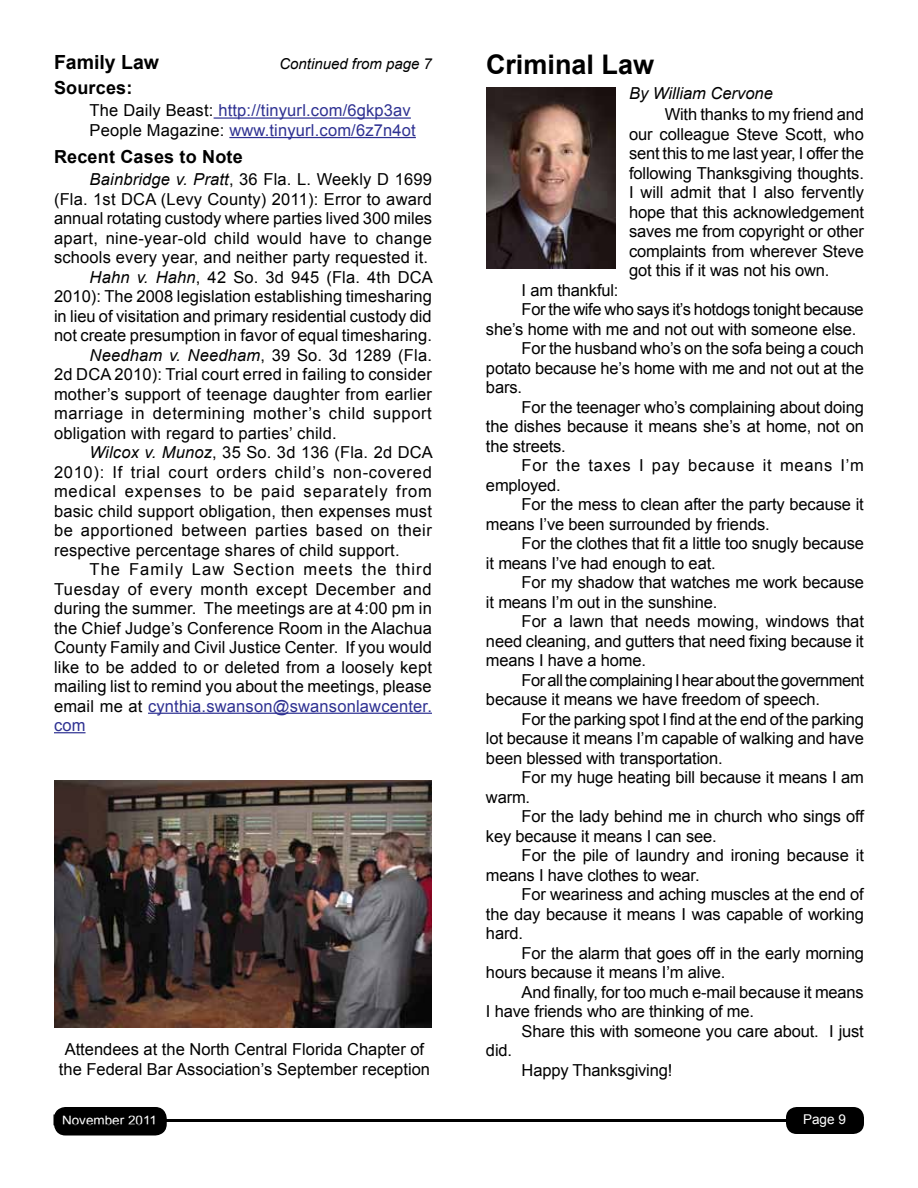
<style>
.page{position:relative;width:918px;height:1188px;background:#fff}
.page>*{position:absolute;margin:0;border:0;box-sizing:border-box;transform-origin:0 0}
.t1{font:700 27px "Arial";color:#000}
.t2{font:700 19.5px "Arial";color:#000}
.t3{font:700 18px "Arial";letter-spacing:.01em;color:#000}
.t4{font:16.5px/19.5px "Arial";letter-spacing:-.005em;color:#000;text-align:center}
.t5{font:16.5px/19.5px "Arial";letter-spacing:.01em;color:#2e3192}
.t6{font:16.5px "Arial";letter-spacing:.035em;color:#000}
.t7{font:16.5px "Arial";letter-spacing:-.03em;color:#000}
.t8{font:16.5px "Arial";letter-spacing:.045em;color:#000}
.t9{font:16.5px "Arial";letter-spacing:.025em;color:#000}
.t10{font:16.5px "Arial";letter-spacing:.055em;color:#000}
.t11{font:16.5px "Arial";letter-spacing:.03em;color:#000}
.t12{font:16.5px "Arial";letter-spacing:.065em;color:#000}
.t13{font:16.5px "Arial";letter-spacing:.04em;color:#000}
.t14{font:italic 16.5px "Arial";color:#000}
.t15{font:italic 15px "Arial";color:#000}
.t16{font:13.5px "Arial";color:#fff}
.s1{color:#000}
.s2{font-style:italic}
</style>
<div class="page">
<div style="left:55px;top:1108px;width:111px;height:27px;background:#000;border-radius:11px"></div>
<div style="left:54px;top:1107px;width:113px;height:29px;border:2px solid #000;border-radius:11px"></div>
<div style="left:786px;top:1107px;width:78px;height:27px;background:#000;border-radius:11px"></div>
<hr style="left:81px;top:1119px;width:736px;height:3px;background:#000">
<img style="left:54px;top:780px;width:378px;height:248px">
<hr style="left:214px;top:117px;width:197px;height:2px;background:#2e3192">
<hr style="left:229px;top:137px;width:187px;height:1px;background:#2e3192">
<hr style="left:148px;top:713px;width:284px;height:1px;background:#2e3192">
<hr style="left:54px;top:732px;width:32px;height:1px;background:#2e3192">
<img style="left:486px;top:87px;width:130px;height:181px">
<p class="t2" style="left:54px;top:49px;width:107px">Family Law</p>
<p class="t15" style="left:279px;top:54px;width:154px">Continued from page 7</p>
<p class="t3" style="left:54px;top:76px;width:80px">Sources:</p>
<p class="t5" style="left:90px;top:101px;width:328px"><span class="s1">The Daily Beast:</span> http://tinyurl.com/6gkp3av<br><span class="s1">People Magazine:</span> www.tinyurl.com/6z7n4ot</p>
<p class="t3" style="left:54px;top:145px;width:190px">Recent Cases to Note</p>
<p class="t4" style="left:90px;top:170px;width:344px"><span class="s2">Bainbridge v. Pratt</span>, 36 Fla. L. Weekly D 1699</p>
<p class="t4" style="left:54px;top:189px;width:379px">(Fla. 1st DCA (Levy County) 2011): Error to award</p>
<p class="t4" style="left:54px;top:209px;width:380px">annual rotating custody where parties lived 300 miles</p>
<p class="t9" style="left:54px;top:227px;width:379px">apart, nine-year-old child would have to change</p>
<p class="t4" style="left:54px;top:248px;width:376px">schools every year, and neither party requested it.</p>
<p class="t4" style="left:90px;top:267px;width:345px"><span class="s2">Hahn v. Hahn</span>, 42 So. 3d 945 (Fla. 4th DCA</p>
<p class="t4" style="left:54px;top:287px;width:379px">2010): The 2008 legislation establishing timesharing</p>
<p class="t4" style="left:54px;top:306px;width:379px">in lieu of visitation and primary residential custody did</p>
<p class="t4" style="left:54px;top:326px;width:379px">not create presumption in favor of equal timesharing.</p>
<p class="t4" style="left:90px;top:345px;width:344px"><span class="s2">Needham v. Needham</span>, 39 So. 3d 1289 (Fla.</p>
<p class="t4" style="left:54px;top:365px;width:379px">2d DCA 2010): Trial court erred in failing to consider</p>
<p class="t4" style="left:54px;top:384px;width:379px">mother’s support of teenage daughter from earlier</p>
<p class="t6" style="left:54px;top:402px;width:379px">marriage in determining mother’s child support</p>
<p class="t4" style="left:54px;top:423px;width:284px">obligation with regard to parties’ child.</p>
<p class="t4" style="left:90px;top:443px;width:345px"><span class="s2">Wilcox v. Munoz</span>, 35 So. 3d 136 (Fla. 2d DCA</p>
<p class="t8" style="left:54px;top:461px;width:379px">2010): If trial court orders child’s non-covered</p>
<p class="t10" style="left:54px;top:480px;width:379px">medical expenses to be paid separately from</p>
<p class="t4" style="left:54px;top:501px;width:379px">basic child support obligation, then expenses must</p>
<p class="t6" style="left:54px;top:519px;width:379px">be apportioned between parties based on their</p>
<p class="t4" style="left:54px;top:540px;width:347px">respective percentage shares of child support.</p>
<p class="t12" style="left:90px;top:558px;width:344px">The Family Law Section meets the third</p>
<p class="t11" style="left:54px;top:578px;width:379px">Tuesday of every month except December and</p>
<p class="t4" style="left:54px;top:599px;width:379px">during the summer. The meetings are at 4:00 pm in</p>
<p class="t4" style="left:54px;top:618px;width:379px">the Chief Judge’s Conference Room in the Alachua</p>
<p class="t4" style="left:54px;top:638px;width:380px">County Family and Civil Justice Center. If you would</p>
<p class="t4" style="left:54px;top:657px;width:379px">like to be added to or deleted from a loosely kept</p>
<p class="t4" style="left:54px;top:677px;width:379px">mailing list to remind you about the meetings, please</p>
<p class="t5" style="left:54px;top:696px;width:379px"><span class="s1">email me at</span> cynthia.swanson@swansonlawcenter.</p>
<p class="t5" style="left:54px;top:716px;width:33px">com</p>
<p class="t4" style="left:59px;top:1040px;width:373px">Attendees at the North Central Florida Chapter of the Federal Bar Association’s September reception</p>
<h1 class="t1" style="left:486px;top:46px;width:170px">Criminal Law</h1>
<p class="t14" style="left:629px;top:82px;width:145px">By William Cervone</p>
<p class="t4" style="left:629px;top:105px;width:236px;text-align:justify;text-indent:36px">With thanks to my friend and our colleague Steve Scott, who sent this to me last year, I offer the following Thanksgiving thoughts.<br>I will admit that I also fervently hope that this acknowledgement saves me from copyright or other complaints from wherever Steve got this if it was not his own.</p>
<p class="t4" style="left:522px;top:280px;width:98px">I am thankful:</p>
<p class="t4" style="left:522px;top:300px;width:344px">For the wife who says it’s hotdogs tonight because</p>
<p class="t4" style="left:486px;top:319px;width:372px">she’s home with me and not out with someone else.</p>
<p class="t4" style="left:522px;top:339px;width:344px">For the husband who’s on the sofa being a couch</p>
<p class="t4" style="left:486px;top:358px;width:379px">potato because he’s home with me and not out at the</p>
<p class="t4" style="left:486px;top:378px;width:38px">bars.</p>
<p class="t4" style="left:522px;top:397px;width:344px">For the teenager who’s complaining about doing</p>
<p class="t4" style="left:486px;top:417px;width:379px">the dishes because it means she’s at home, not on</p>
<p class="t4" style="left:486px;top:436px;width:81px">the streets.</p>
<p class="t13" style="left:522px;top:454px;width:344px">For the taxes I pay because it means I’m</p>
<p class="t4" style="left:486px;top:475px;width:76px">employed.</p>
<p class="t4" style="left:522px;top:495px;width:344px">For the mess to clean after the party because it</p>
<p class="t4" style="left:486px;top:514px;width:285px">means I’ve been surrounded by friends.</p>
<p class="t4" style="left:522px;top:534px;width:344px">For the clothes that fit a little too snugly because</p>
<p class="t4" style="left:486px;top:553px;width:231px">it means I’ve had enough to eat.</p>
<p class="t4" style="left:522px;top:573px;width:344px">For my shadow that watches me work because</p>
<p class="t4" style="left:486px;top:592px;width:233px">it means I’m out in the sunshine.</p>
<p class="t4" style="left:522px;top:612px;width:344px">For a lawn that needs mowing, windows that</p>
<p class="t4" style="left:486px;top:631px;width:379px">need cleaning, and gutters that need fixing because it</p>
<p class="t4" style="left:486px;top:651px;width:162px">means I have a home.</p>
<p class="t7" style="left:522px;top:669px;width:344px">For all the complaining I hear about the government</p>
<p class="t4" style="left:486px;top:690px;width:336px">because it means we have freedom of speech.</p>
<p class="t4" style="left:522px;top:709px;width:344px">For the parking spot I find at the end of the parking</p>
<p class="t4" style="left:486px;top:729px;width:379px">lot because it means I’m capable of walking and have</p>
<p class="t4" style="left:486px;top:748px;width:238px">been blessed with transportation.</p>
<p class="t4" style="left:522px;top:768px;width:344px">For my huge heating bill because it means I am</p>
<p class="t4" style="left:486px;top:787px;width:46px">warm.</p>
<p class="t4" style="left:522px;top:807px;width:344px">For the lady behind me in church who sings off</p>
<p class="t4" style="left:486px;top:826px;width:232px">key because it means I can see.</p>
<p class="t4" style="left:522px;top:846px;width:344px">For the pile of laundry and ironing because it</p>
<p class="t4" style="left:486px;top:865px;width:215px">means I have clothes to wear.</p>
<p class="t4" style="left:522px;top:885px;width:344px">For weariness and aching muscles at the end of</p>
<p class="t4" style="left:486px;top:904px;width:379px">the day because it means I was capable of working</p>
<p class="t4" style="left:486px;top:924px;width:38px">hard.</p>
<p class="t4" style="left:522px;top:943px;width:344px">For the alarm that goes off in the early morning</p>
<p class="t4" style="left:486px;top:963px;width:241px">hours because it means I’m alive.</p>
<p class="t4" style="left:522px;top:982px;width:344px">And finally, for too much e-mail because it means</p>
<p class="t4" style="left:486px;top:1002px;width:270px">I have friends who are thinking of me.</p>
<p class="t4" style="left:522px;top:1021px;width:344px">Share this with someone you care about. I just</p>
<p class="t4" style="left:486px;top:1041px;width:28px">did.</p>
<p class="t4" style="left:522px;top:1060px;width:152px">Happy Thanksgiving!</p>
<p class="t16" style="left:62px;top:1111px;width:97px">November 2011</p>
<p class="t16" style="left:803px;top:1111px;width:44px">Page 9</p>
</div>
